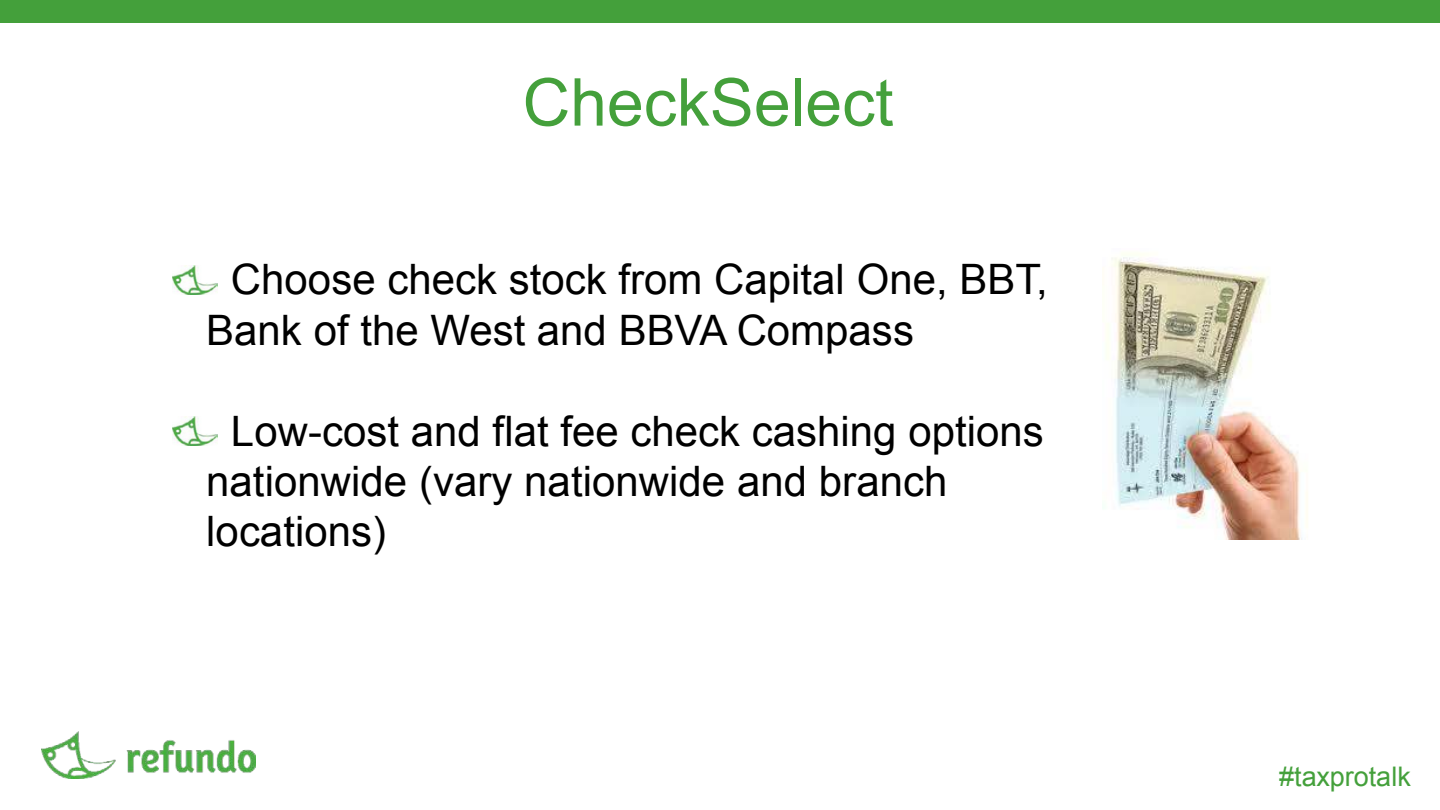
<style>
.page{position:relative;width:1440px;height:810px;background:#fff}
.page>*{position:absolute;margin:0;border:0;box-sizing:border-box;transform-origin:0 0}
.t1{font:66px "Arial";color:#44a03b}
.t2{font:42px/50.4px "Arial";color:#000}
.t3{font:27px "Arial";color:#44a03b}
</style>
<div class="page">
<img style="left:41px;top:732px;width:214px;height:46px">
<div style="left:0;top:0;width:1440px;height:22px;background:#44a03b"></div>
<img style="left:1106px;top:253px;width:202px;height:286px">
<img style="left:172px;top:265px;width:45px;height:29px">
<img style="left:172px;top:416px;width:45px;height:30px">
<h1 class="t1" style="left:523px;top:74px;width:372px">CheckSelect</h1>
<p class="t2" style="left:206px;top:257px;width:843px;text-indent:25px">Choose check stock from Capital One, BBT,<br>Bank of the West and BBVA Compass</p>
<p class="t2" style="left:206px;top:408px;width:839px;text-indent:25px">Low-cost and flat fee check cashing options nationwide (vary nationwide and branch locations)</p>
<p class="t3" style="left:1279px;top:765px;width:133px">#taxprotalk</p>
</div>
